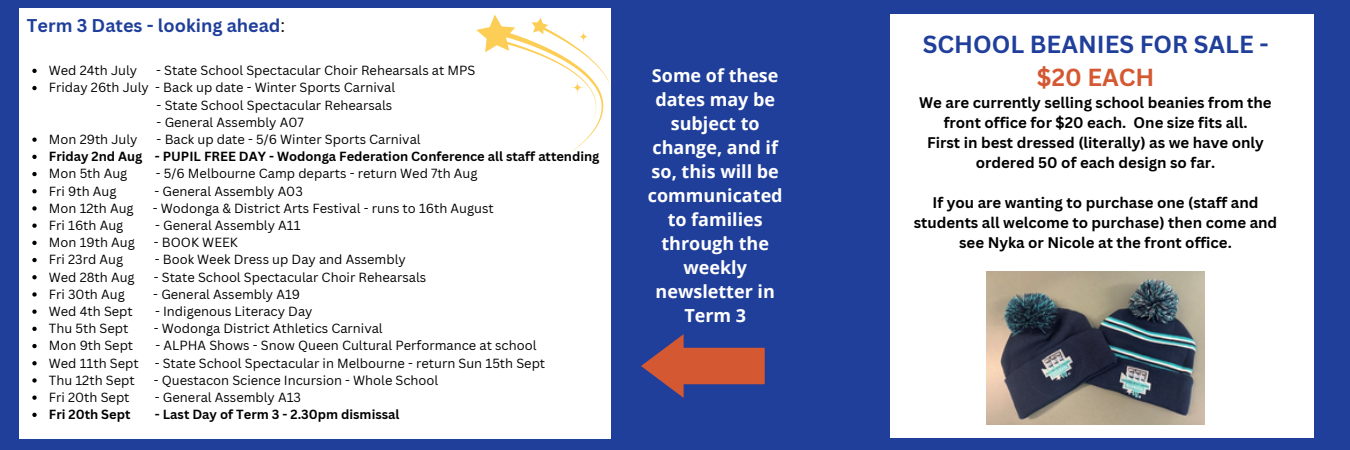
<style>
.page{position:relative;width:1350px;height:450px;background:#203f9b}
.page>*{position:absolute;margin:0;border:0;box-sizing:border-box;transform-origin:0 0}
.t1{font:700 24px/32.4px "Canva Sans";color:#203f9b;text-align:center}
.t2{font:700 18px/24px "Open Sans";color:#fff;text-align:center}
.t3{font:700 18px "Canva Sans";color:#203f9b}
.t4{font:700 15px/20.1px "Canva Sans";color:#000;text-align:center}
.t5{font:12.9px "Canva Sans";color:#000}
.t6{font:700 12.9px "Canva Sans";color:#000}
.s1{font-weight:400;color:#000}
.s2{color:#d45832}
</style>
<div class="page">
<div style="left:20px;top:8px;width:591px;height:430px;background:#fff"></div>
<svg style="left:641px;top:335px;width:124px;height:63px"></svg>
<svg style="left:476px;top:15px;width:135px;height:138px"></svg>
<svg style="left:32px;top:69px;width:5px;height:4px"></svg>
<svg style="left:32px;top:86px;width:5px;height:4px"></svg>
<svg style="left:32px;top:138px;width:5px;height:4px"></svg>
<svg style="left:32px;top:155px;width:5px;height:4px"></svg>
<svg style="left:32px;top:172px;width:5px;height:4px"></svg>
<svg style="left:32px;top:189px;width:5px;height:4px"></svg>
<svg style="left:32px;top:206px;width:5px;height:5px"></svg>
<svg style="left:32px;top:224px;width:5px;height:4px"></svg>
<svg style="left:32px;top:241px;width:5px;height:4px"></svg>
<svg style="left:32px;top:258px;width:5px;height:4px"></svg>
<svg style="left:32px;top:275px;width:5px;height:4px"></svg>
<svg style="left:32px;top:292px;width:5px;height:5px"></svg>
<svg style="left:32px;top:310px;width:5px;height:4px"></svg>
<svg style="left:32px;top:327px;width:5px;height:4px"></svg>
<svg style="left:32px;top:344px;width:5px;height:4px"></svg>
<svg style="left:32px;top:361px;width:5px;height:4px"></svg>
<svg style="left:32px;top:378px;width:5px;height:5px"></svg>
<svg style="left:32px;top:396px;width:5px;height:4px"></svg>
<svg style="left:32px;top:413px;width:5px;height:4px"></svg>
<div style="left:891px;top:15px;width:423px;height:423px;background:#fff"></div>
<img style="left:987px;top:271px;width:218px;height:153px">
<h2 class="t3" style="left:27px;top:13px;width:260px">Term 3 Dates - looking ahead<span class="s1">:</span></h2>
<p class="t5" style="left:49px;top:61px;width:90px">Wed 24th July</p>
<p class="t5" style="left:156px;top:61px;width:321px">- State School Spectacular Choir Rehearsals at MPS</p>
<p class="t5" style="left:49px;top:79px;width:348px">Friday 26th July - Back up date - Winter Sports Carnival</p>
<p class="t5" style="left:157px;top:96px;width:237px">- State School Spectacular Rehearsals</p>
<p class="t5" style="left:157px;top:113px;width:149px">- General Assembly A07</p>
<p class="t5" style="left:49px;top:130px;width:90px">Mon 29th July</p>
<p class="t5" style="left:157px;top:130px;width:265px">- Back up date - 5/6 Winter Sports Carnival</p>
<p class="t6" style="left:49px;top:147px;width:552px">Friday 2nd Aug - PUPIL FREE DAY - Wodonga Federation Conference all staff attending</p>
<p class="t5" style="left:49px;top:165px;width:80px">Mon 5th Aug</p>
<p class="t5" style="left:156px;top:165px;width:323px">- 5/6 Melbourne Camp departs - return Wed 7th Aug</p>
<p class="t5" style="left:49px;top:182px;width:69px">Fri 9th Aug</p>
<p class="t5" style="left:155px;top:182px;width:150px">- General Assembly A03</p>
<p class="t5" style="left:49px;top:199px;width:86px">Mon 12th Aug</p>
<p class="t5" style="left:153px;top:199px;width:343px">- Wodonga &amp; District Arts Festival - runs to 16th August</p>
<p class="t5" style="left:49px;top:216px;width:76px">Fri 16th Aug</p>
<p class="t5" style="left:155px;top:216px;width:147px">- General Assembly A11</p>
<p class="t5" style="left:49px;top:233px;width:88px">Mon 19th Aug</p>
<p class="t5" style="left:154px;top:233px;width:86px">- BOOK WEEK</p>
<p class="t5" style="left:49px;top:251px;width:76px">Fri 23rd Aug</p>
<p class="t5" style="left:155px;top:251px;width:252px">- Book Week Dress up Day and Assembly</p>
<p class="t5" style="left:49px;top:268px;width:87px">Wed 28th Aug</p>
<p class="t5" style="left:154px;top:268px;width:274px">- State School Spectacular Choir Rehearsals</p>
<p class="t5" style="left:49px;top:285px;width:77px">Fri 30th Aug</p>
<p class="t5" style="left:153px;top:285px;width:148px">- General Assembly A19</p>
<p class="t5" style="left:49px;top:302px;width:85px">Wed 4th Sept</p>
<p class="t5" style="left:155px;top:302px;width:159px">- Indigenous Literacy Day</p>
<p class="t5" style="left:49px;top:319px;width:81px">Thu 5th Sept</p>
<p class="t5" style="left:154px;top:319px;width:231px">- Wodonga District Athletics Carnival</p>
<p class="t5" style="left:49px;top:337px;width:86px">Mon 9th Sept</p>
<p class="t5" style="left:155px;top:337px;width:383px">- ALPHA Shows - Snow Queen Cultural Performance at school</p>
<p class="t5" style="left:49px;top:354px;width:91px">Wed 11th Sept</p>
<p class="t5" style="left:155px;top:354px;width:392px">- State School Spectacular in Melbourne - return Sun 15th Sept</p>
<p class="t5" style="left:49px;top:371px;width:87px">Thu 12th Sept</p>
<p class="t5" style="left:154px;top:371px;width:286px">- Questacon Science Incursion - Whole School</p>
<p class="t5" style="left:49px;top:388px;width:82px">Fri 20th Sept</p>
<p class="t5" style="left:155px;top:388px;width:148px">- General Assembly A13</p>
<p class="t6" style="left:49px;top:405px;width:83px">Fri 20th Sept</p>
<p class="t6" style="left:155px;top:405px;width:246px">- Last Day of Term 3 - 2.30pm dismissal</p>
<h1 class="t2" style="left:648px;top:63px;width:136px">Some of these dates may be subject to change, and if so, this will be communicated to families through the weekly newsletter in<br>Term 3</h1>
<h3 class="t1" style="left:923px;top:28px;width:348px">SCHOOL BEANIES FOR SALE - <span class="s2">$20 EACH</span></h3>
<h3 class="t4" style="left:919px;top:92px;width:354px">We are currently selling school beanies from the front office for $20 each. One size fits all.<br>First in best dressed (literally) as we have only ordered 50 of each design so far.</h3>
<h3 class="t4" style="left:914px;top:192px;width:365px">If you are wanting to purchase one (staff and students all welcome to purchase) then come and see Nyka or Nicole at the front office.</h3>
</div>
